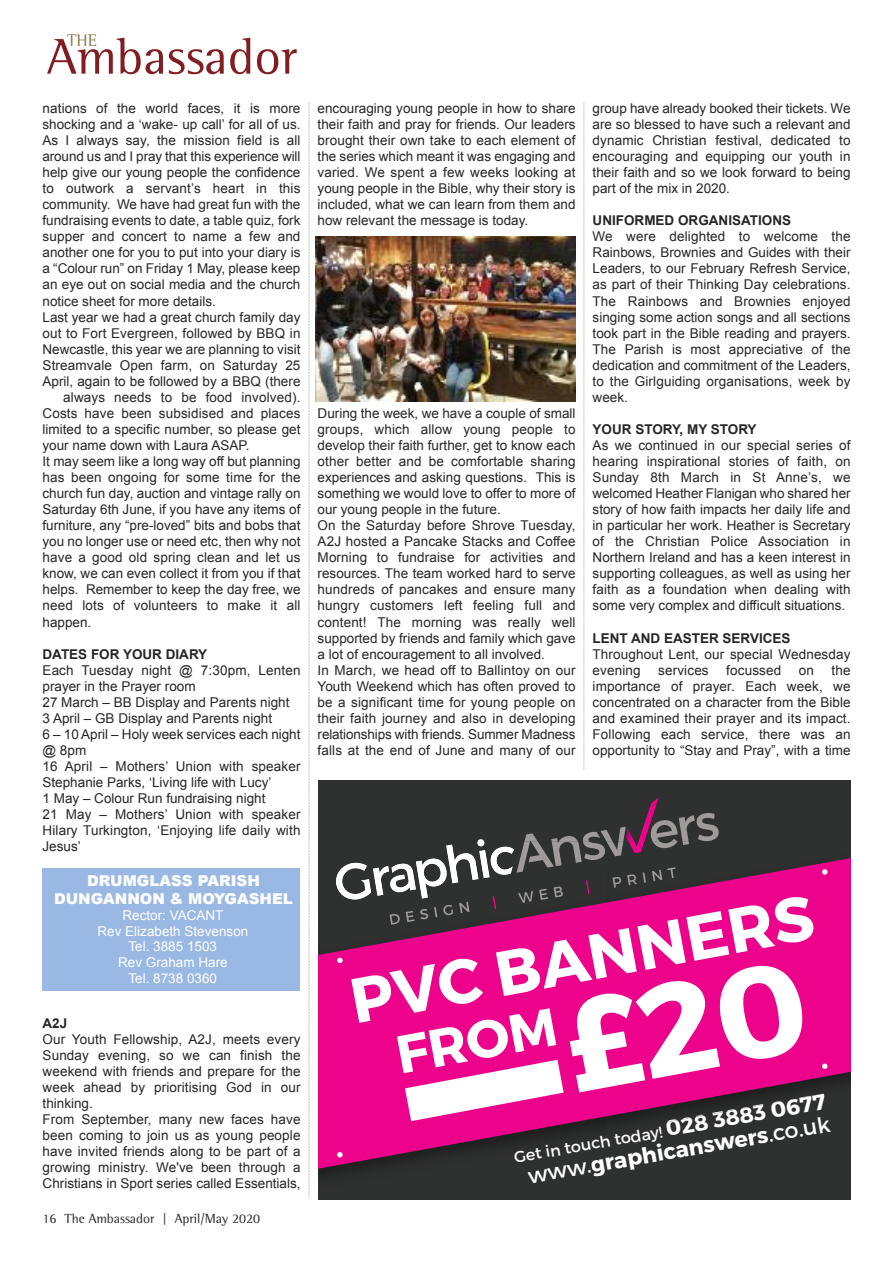
<style>
.page{position:relative;width:893px;height:1263px;background:#fff}
.page>*{position:absolute;margin:0;border:0;box-sizing:border-box;transform-origin:0 0}
.t1{font:700 53.25px "Montserrat";color:#fff}
.t2{font:51.45px "Rotis Semi Serif";color:#801e22}
.t3{font:700 22.2px "Montserrat";color:#fff}
.t4{font:700 22.2px "Montserrat";color:#eeeeef}
.t5{font:17.25px "Rotis Semi Serif";color:#8a7b50}
.t6{font:16.05px "Montserrat";color:#fff}
.t7{font:900 15px/18px "Arial";color:#fff;text-align:center}
.t8{font:13.5px/16px "Arial";color:#272627;text-align:justify}
.t9{font:700 13.5px "Arial";color:#272627}
.t10{font:13.5px/15.8px "Arial";color:#fff;text-align:center}
.t11{font:13.5px "Rotis Semi Serif";color:#272627}
.s1{color:#efeff0}
.s2{color:#f0f0f1}
.s3{font-weight:400}
</style>
<div class="page">
<svg style="left:309px;top:102px;width:1px;height:1098px"></svg>
<svg style="left:584px;top:102px;width:1px;height:667px"></svg>
<div style="left:319px;top:781px;width:531px;height:418px;background:#2f3030"></div>
<svg style="left:319px;top:858px;width:531px;height:314px"></svg>
<svg style="left:822px;top:869px;width:5px;height:6px"></svg>
<svg style="left:822px;top:1063px;width:5px;height:6px"></svg>
<svg style="left:335px;top:798px;width:480px;height:323px"></svg>
<svg style="left:337px;top:1152px;width:6px;height:5px"></svg>
<div style="left:43px;top:867px;width:257px;height:123px;background:#99b8e4"></div>
<img style="left:316px;top:236px;width:259px;height:165px">
<p class="t5" style="left:67px;top:34px;width:31px">THE</p>
<h2 class="t2" style="left:47px;top:39px;width:252px">Ambassador</h2>
<p class="t8" style="left:43px;top:100px;width:259px">nations of the world faces, it is more</p>
<p class="t8" style="left:43px;top:116px;width:259px">shocking and a ‘wake- up call’ for all of us.</p>
<p class="t8" style="left:43px;top:132px;width:259px">As I always say, the mission field is all</p>
<p class="t8" style="left:43px;top:148px;width:259px">around us and I pray that this experience will</p>
<p class="t8" style="left:43px;top:164px;width:259px">help give our young people the confidence</p>
<p class="t8" style="left:43px;top:180px;width:259px">to outwork a servant’s heart in this</p>
<p class="t8" style="left:43px;top:196px;width:259px">community. We have had great fun with the</p>
<p class="t8" style="left:43px;top:213px;width:259px">fundraising events to date, a table quiz, fork</p>
<p class="t8" style="left:43px;top:229px;width:259px">supper and concert to name a few and</p>
<p class="t8" style="left:43px;top:245px;width:259px">another one for you to put into your diary is</p>
<p class="t8" style="left:43px;top:261px;width:259px">a “Colour run” on Friday 1 May, please keep</p>
<p class="t8" style="left:43px;top:277px;width:259px">an eye out on social media and the church</p>
<p class="t8" style="left:43px;top:293px;width:175px">notice sheet for more details.</p>
<p class="t8" style="left:43px;top:309px;width:259px">Last year we had a great church family day</p>
<p class="t8" style="left:43px;top:325px;width:259px">out to Fort Evergreen, followed by BBQ in</p>
<p class="t8" style="left:43px;top:341px;width:259px">Newcastle, this year we are planning to visit</p>
<p class="t8" style="left:43px;top:357px;width:259px">Streamvale Open farm, on Saturday 25</p>
<p class="t8" style="left:43px;top:373px;width:259px">April, again to be followed by a BBQ (there</p>
<p class="t8" style="left:63px;top:389px;width:239px">always needs to be food involved).</p>
<p class="t8" style="left:43px;top:405px;width:259px">Costs have been subsidised and places</p>
<p class="t8" style="left:43px;top:421px;width:259px">limited to a specific number, so please get</p>
<p class="t8" style="left:43px;top:437px;width:208px">your name down with Laura ASAP.</p>
<p class="t8" style="left:43px;top:453px;width:259px">It may seem like a long way off but planning</p>
<p class="t8" style="left:43px;top:469px;width:259px">has been ongoing for some time for the</p>
<p class="t8" style="left:43px;top:485px;width:259px">church fun day, auction and vintage rally on</p>
<p class="t8" style="left:43px;top:501px;width:259px">Saturday 6th June, if you have any items of</p>
<p class="t8" style="left:43px;top:517px;width:259px">furniture, any “pre-loved” bits and bobs that</p>
<p class="t8" style="left:43px;top:534px;width:259px">you no longer use or need etc, then why not</p>
<p class="t8" style="left:43px;top:550px;width:259px">have a good old spring clean and let us</p>
<p class="t8" style="left:43px;top:566px;width:259px">know, we can even collect it from you if that</p>
<p class="t8" style="left:43px;top:582px;width:259px">helps. Remember to keep the day free, we</p>
<p class="t8" style="left:43px;top:598px;width:259px">need lots of volunteers to make it all</p>
<p class="t8" style="left:43px;top:614px;width:50px">happen.</p>
<p class="t9" style="left:43px;top:646px;width:166px">DATES FOR YOUR DIARY</p>
<p class="t8" style="left:43px;top:662px;width:259px;text-align:left">Each Tuesday night @ 7:30pm, Lenten prayer in the Prayer room<br>27 March – BB Display and Parents night<br>3 April – GB Display and Parents night<br>6 – 10 April – Holy week services each night @ 8pm<br>16 April – Mothers’ Union with speaker<br>Stephanie Parks, ‘Living life with Lucy’<br>1 May – Colour Run fundraising night<br>21 May – Mothers’ Union with speaker<br>Hilary Turkington, ‘Enjoying life daily with<br>Jesus’</p>
<p class="t7" style="left:54px;top:871px;width:240px">DRUMGLASS PARISH<br>DUNGANNON &amp; MOyGASHEL</p>
<p class="t10" style="left:97px;top:907px;width:152px">Rector: VACANT<br>Rev Elizabeth Stevenson<br>Tel. 3885 1503<br>Rev Graham Hare<br>Tel. 8738 0360</p>
<p class="t9" style="left:43px;top:1015px;width:26px">A2J</p>
<p class="t8" style="left:43px;top:1031px;width:260px;text-align:left">Our Youth Fellowship, A2J, meets every Sunday evening, so we can finish the weekend with friends and prepare for the week ahead by prioritising God in our thinking.<br>From September, many new faces have been coming to join us as young people have invited friends along to be part of a growing ministry. We've been through a Christians in Sport series called Essentials,</p>
<p class="t11" style="left:43px;top:1214px;width:219px">16 The Ambassador | April/May 2020</p>
<p class="t8" style="left:318px;top:100px;width:259px">encouraging young people in how to share their faith and pray for friends. Our leaders brought their own take to each element of the series which meant it was engaging and varied. We spent a few weeks looking at young people in the Bible, why their story is included, what we can learn from them and how relevant the message is today.</p>
<p class="t8" style="left:318px;top:405px;width:259px;text-align:left">During the week, we have a couple of small groups, which allow young people to develop their faith further, get to know each other better and be comfortable sharing experiences and asking questions. This is something we would love to offer to more of our young people in the future.<br>On the Saturday before Shrove Tuesday, A2J hosted a Pancake Stacks and Coffee Morning to fundraise for activities and resources. The team worked hard to serve hundreds of pancakes and ensure many hungry customers left feeling full and content! The morning was really well supported by friends and family which gave a lot of encouragement to all involved.<br>In March, we head off to Ballintoy on our Youth Weekend which has often proved to be a significant time for young people on their faith journey and also in developing relationships with friends. Summer Madness falls at the end of June and many of our</p>
<p class="t8" style="left:593px;top:100px;width:259px">group have already booked their tickets. We are so blessed to have such a relevant and dynamic Christian festival, dedicated to encouraging and equipping our youth in their faith and so we look forward to being part of the mix in 2020.</p>
<p class="t9" style="left:593px;top:213px;width:200px">UNIFORMED ORGANISATIONS</p>
<p class="t8" style="left:593px;top:229px;width:259px">We were delighted to welcome the Rainbows, Brownies and Guides with their Leaders, to our February Refresh Service, as part of their Thinking Day celebrations.<br>The Rainbows and Brownies enjoyed singing some action songs and all sections took part in the Bible reading and prayers.<br>The Parish is most appreciative of the dedication and commitment of the Leaders, to the Girlguiding organisations, week by week.</p>
<p class="t9" style="left:593px;top:422px;width:166px">YOUR STORY, MY STORY</p>
<p class="t8" style="left:593px;top:437px;width:259px">As we continued in our special series of hearing inspirational stories of faith, on Sunday 8th March in St Anne’s, we welcomed Heather Flanigan who shared her story of how faith impacts her daily life and in particular her work. Heather is Secretary of the Christian Police Association in Northern Ireland and has a keen interest in supporting colleagues, as well as using her faith as a foundation when dealing with some very complex and difficult situations.</p>
<p class="t9" style="left:593px;top:630px;width:200px">LENT AND EASTER SERVICES</p>
<p class="t8" style="left:593px;top:646px;width:259px">Throughout Lent, our special Wednesday evening</p>
<p class="t8" style="left:658px;top:662px;width:52px">services</p>
<p class="t8" style="left:726px;top:662px;width:56px">focussed</p>
<p class="t8" style="left:799px;top:662px;width:17px">on</p>
<p class="t8" style="left:593px;top:662px;width:259px;text-indent:239px">the importance of prayer. Each week, we concentrated on a character from the Bible and examined their prayer and its impact.<br>Following each service, there was an opportunity to “Stay and Pray”, with a time</p>
<h1 class="t1" style="left:393px;top:1034px;width:164px;rotate:-10deg">FROM</h1>
<h3 class="t4" style="left:664px;top:1120px;width:164px;rotate:-10deg"><span class="s1">0</span>28 3<span class="s1">8</span>8<span class="s2">3</span> <span class="s1">0</span>6<span class="s1">7</span><span class="s2">7</span></h3>
<h3 class="t3" style="left:527px;top:1168px;width:308px;rotate:-10deg"><span class="s3">www.</span>graphicanswers<span class="s3">.co.uk</span></h3>
<p class="t6" style="left:513px;top:1151px;width:152px;rotate:-10deg">Get in touch today!</p>
</div>
